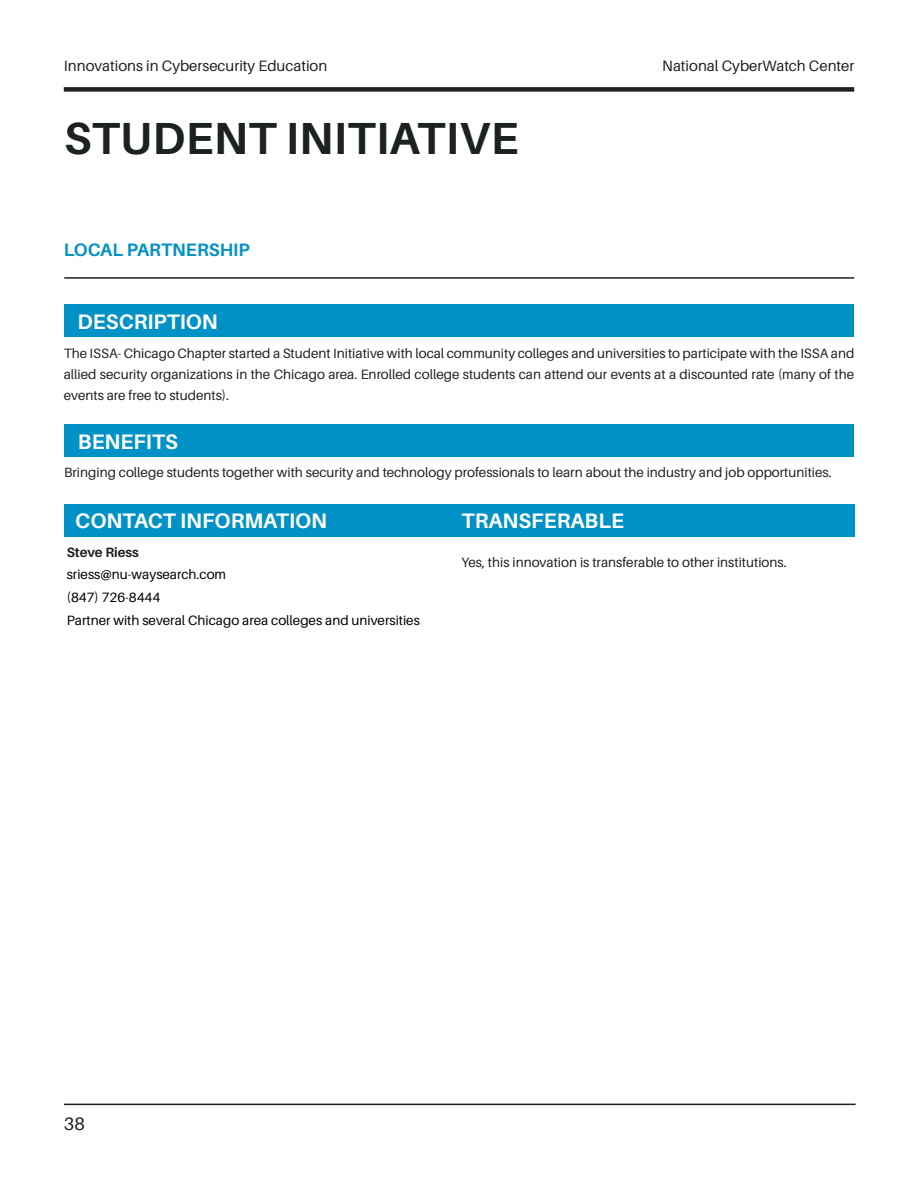
<style>
.page{position:relative;width:918px;height:1188px;background:#fff}
.page>*{position:absolute;margin:0;border:0;box-sizing:border-box;transform-origin:0 0}
.t1{font:700 45px "Aileron";letter-spacing:.01em;color:#1c2121}
.t2{font:700 21px "Aileron";color:#fff}
.t3{font:700 18px "Aileron";color:#0092c6}
.t4{font:18px "Aileron";color:#1c2121}
.t5{font:15px "Aileron";color:#1c2121}
.t6{font:13.5px/21px "Aileron";color:#1c2121;text-align:justify}
.t7{font:13.5px/22.5px "Aileron";color:#000}
.t8{font:700 13.5px "Aileron";color:#1c2121}
</style>
<div class="page">
<hr style="left:64px;top:1104px;width:792px;height:1px;background:#1c2121">
<div style="left:64px;top:87px;width:790px;height:5px;background:#1c2121"></div>
<div style="left:64px;top:304px;width:790px;height:33px;background:#0092c6"></div>
<div style="left:64px;top:425px;width:790px;height:32px;background:#0092c6"></div>
<div style="left:64px;top:504px;width:790px;height:33px;background:#0092c6"></div>
<hr style="left:64px;top:277px;width:790px;height:2px;background:#1c2121">
<p class="t5" style="left:64px;top:57px;width:265px">Innovations in Cybersecurity Education</p>
<p class="t5" style="left:662px;top:57px;width:194px">National CyberWatch Center</p>
<h1 class="t1" style="left:64px;top:113px;width:456px">STUDENT INITIATIVE</h1>
<h3 class="t3" style="left:64px;top:240px;width:187px">LOCAL PARTNERSHIP</h3>
<h2 class="t2" style="left:78px;top:310px;width:142px">DESCRIPTION</h2>
<p class="t6" style="left:64px;top:343px;width:792px">The ISSA- Chicago Chapter started a Student Initiative with local community colleges and universities to participate with the ISSA and allied security organizations in the Chicago area. Enrolled college students can attend our events at a discounted rate (many of the events are free to students).</p>
<h2 class="t2" style="left:78px;top:429px;width:102px">BENEFITS</h2>
<p class="t6" style="left:64px;top:462px;width:769px">Bringing college students together with security and technology professionals to learn about the industry and job opportunities.</p>
<h2 class="t2" style="left:75px;top:509px;width:253px">CONTACT INFORMATION</h2>
<p class="t8" style="left:67px;top:545px;width:74px">Steve Riess</p>
<p class="t7" style="left:67px;top:564px;width:355px">sriess@nu-waysearch.com<br>(847) 726-8444<br>Partner with several Chicago area colleges and universities</p>
<h2 class="t2" style="left:462px;top:509px;width:164px">TRANSFERABLE</h2>
<p class="t6" style="left:462px;top:552px;width:327px">Yes, this innovation is transferable to other institutions.</p>
<h3 class="t4" style="left:64px;top:1114px;width:22px">38</h3>
</div>
